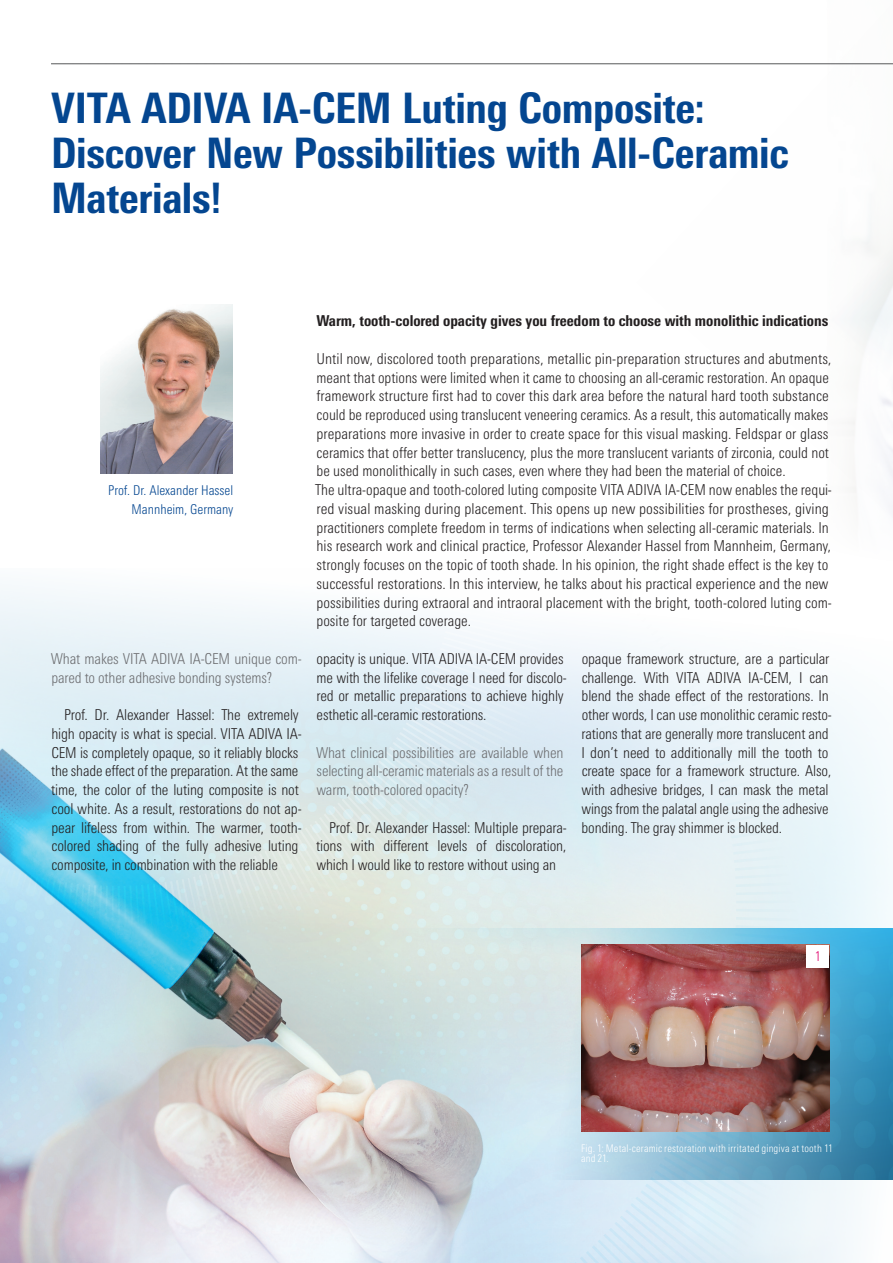
<style>
.page{position:relative;width:893px;height:1263px;background:#fff}
.page>*{position:absolute;margin:0;border:0;box-sizing:border-box;transform-origin:0 0}
.t1{font:800 condensed 42px/45px "Univers Next Pro";letter-spacing:-.005em;color:#044690}
.t2{font:300 condensed 15px/18.8px "Univers Next Pro";color:#231f20}
.t3{font:300 condensed 15px/18.8px "Univers Next Pro";letter-spacing:-.01em;color:#6c6d70;text-align:justify}
.t4{font:800 condensed 15px "Univers Next Pro";color:#231f20}
.t5{font:300 condensed 13.5px/18.8px "Univers Next Pro";color:#044690;text-align:right}
.t6{font:300 condensed 13.5px "Univers Next Pro";color:#e1036d}
.t7{font:300 condensed 10.5px/10.5px "Univers Next Pro";letter-spacing:.015em;color:#fff}
</style>
<div class="page">
<hr style="left:51px;top:64px;width:842px;height:1px;background:#57585a">
<img style="left:0;top:231px;width:893px;height:1032px">
<h1 class="t1" style="left:51px;top:85px;width:739px">VITA ADIVA IA-CEM Luting Composite:<br>Discover New Possibilities with All-Ceramic<br>Materials!</h1>
<p class="t5" style="left:108px;top:481px;width:127px">Prof. Dr. Alexander Hassel<br>Mannheim, Germany</p>
<p class="t3" style="left:51px;top:649px;width:252px">What makes VITA ADIVA IA-CEM unique com&shy;pared to other adhesive bonding systems?</p>
<p class="t2" style="left:51px;top:705px;width:252px;text-indent:13px">Prof. Dr. Alexander Hassel: The extremely high opacity is what is special. VITA ADIVA IA-CEM is completely opaque, so it reliably blocks the shade effect of the preparation. At the same time, the color of the luting composite is not cool white. As a result, restorations do not ap&shy;pear lifeless from within. The warmer, tooth&shy;colored shading of the fully adhesive luting composite, in combination with the reliable</p>
<p class="t4" style="left:316px;top:312px;width:513px">Warm, tooth-colored opacity gives you freedom to choose with monolithic indications</p>
<p class="t2" style="left:315px;top:349px;width:518px">Until now, discolored tooth preparations, metallic pin-preparation structures and abutments, meant that options were limited when it came to choosing an all-ceramic restoration. An opaque framework structure first had to cover this dark area before the natural hard tooth substance could be reproduced using translucent veneering ceramics. As a result, this automatically makes preparations more invasive in order to create space for this visual masking. Feldspar or glass ceramics that offer better translucency, plus the more translucent variants of zirconia, could not be used monolithically in such cases, even where they had been the material of choice.<br>The ultra-opaque and tooth-colored luting composite VITA ADIVA IA-CEM now enables the requi&shy;red visual masking during placement. This opens up new possibilities for prostheses, giving practitioners complete freedom in terms of indications when selecting all-ceramic materials. In his research work and clinical practice, Professor Alexander Hassel from Mannheim, Germany, strongly focuses on the topic of tooth shade. In his opinion, the right shade effect is the key to successful restorations. In this interview, he talks about his practical experience and the new possibilities during extraoral and intraoral placement with the bright, tooth-colored luting com&shy;posite for targeted coverage.</p>
<p class="t2" style="left:317px;top:649px;width:252px">opacity is unique. VITA ADIVA IA-CEM provides me with the lifelike coverage I need for discolo&shy;red or metallic preparations to achieve highly esthetic all-ceramic restorations.</p>
<p class="t3" style="left:316px;top:743px;width:249px">What clinical possibilities are available when selecting all-ceramic materials as a result of the warm, tooth-colored opacity?</p>
<p class="t2" style="left:316px;top:818px;width:252px;text-align:justify;text-indent:13px">Prof. Dr. Alexander Hassel: Multiple prepara&shy;tions with different levels of discoloration, which I would like to restore without using an</p>
<p class="t2" style="left:581px;top:649px;width:252px">opaque framework structure, are a particular challenge. With VITA ADIVA IA-CEM, I can blend the shade effect of the restorations. In other words, I can use monolithic ceramic resto&shy;rations that are generally more translucent and I don’t need to additionally mill the tooth to create space for a framework structure. Also, with adhesive bridges, I can mask the metal wings from the palatal angle using the adhesive bonding. The gray shimmer is blocked.</p>
<p class="t6" style="left:815px;top:949px;width:7px">1</p>
<p class="t7" style="left:581px;top:1143px;width:253px">Fig. 1: Metal-ceramic restoration with irritated gingiva at tooth 11 and 21.</p>
</div>
